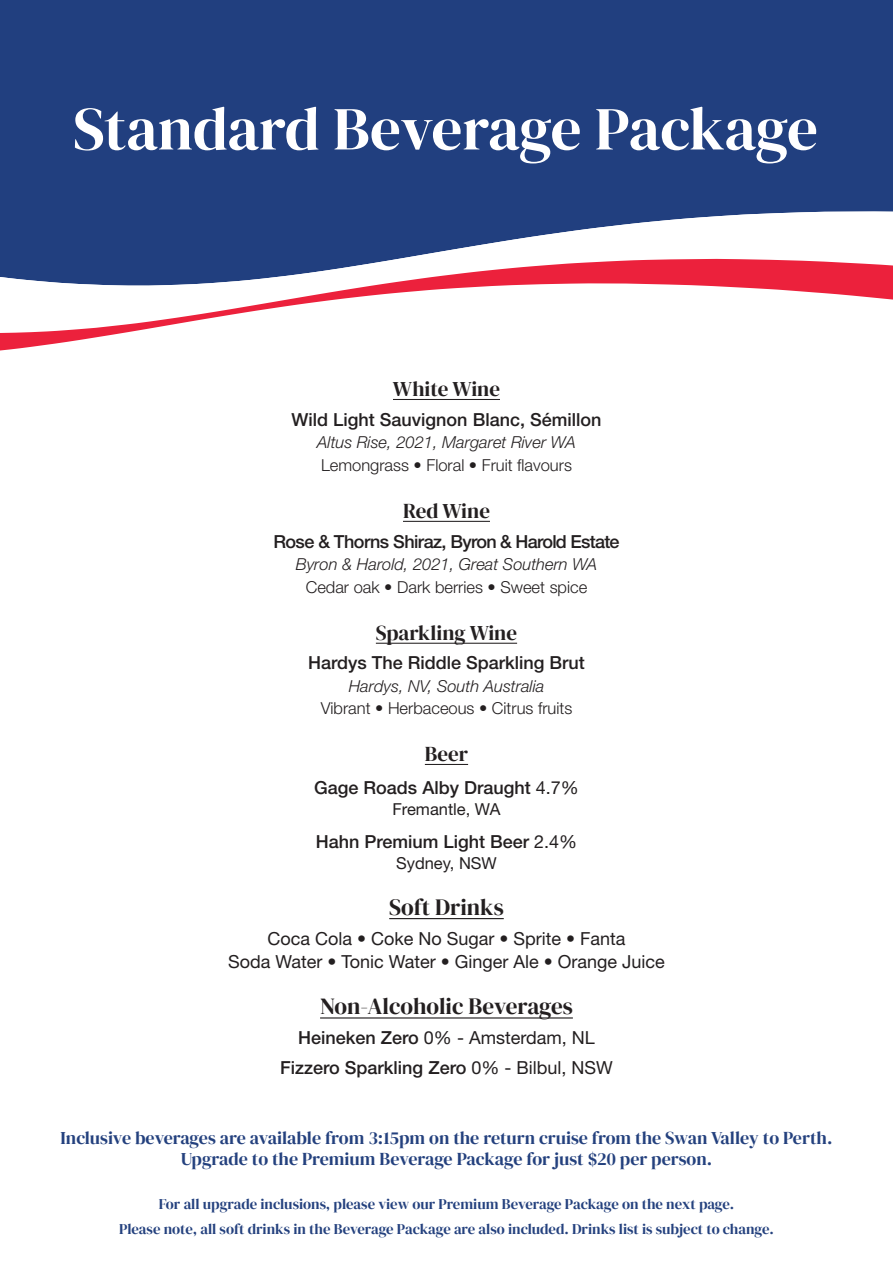
<style>
.page{position:relative;width:893px;height:1263px;background:#fff}
.page>*{position:absolute;margin:0;border:0;box-sizing:border-box;transform-origin:0 0}
.t1{font:61.05px "DM Serif Display";letter-spacing:-.005em;color:#fff}
.Menu_subheadings{font:23.1px "DM Serif Display";color:#231f20}
.Menu_subheadings-2{font:21px "DM Serif Display";color:#231f20}
.t2{font:500 18px "Helvetica Neue LT Std";color:#231f20}
.t3{font:18px/21.6px "DM Serif Display";color:#24417e;text-align:center}
.t4{font:18px "Helvetica Neue LT Std";color:#231f20}
.t5{font:500 18px "Helvetica Neue LT Std";letter-spacing:-.04em;color:#231f20}
.t6{font:300 16.5px "Helvetica Neue LT Std";color:#231f20}
.t7{font:italic 300 16.5px "Helvetica Neue LT Std";color:#231f20}
.t8{font:16.5px "Helvetica Neue LT Std";color:#231f20}
.t9{font:14.7px "DM Serif Display";color:#24417e}
.s1{font-weight:400}
.s2{font-weight:500}
</style>
<div class="page">
<div style="left:0;top:0;width:893px;height:211px;background:#213f7f"></div>
<svg style="left:0;top:211px;width:893px;height:48px;fill:#213f7f"></svg>
<svg style="left:0;top:259px;width:893px;height:92px"></svg>
<hr style="left:393px;top:399px;width:107px;height:1px;background:#231f20">
<hr style="left:403px;top:521px;width:87px;height:1px;background:#231f20">
<hr style="left:376px;top:643px;width:141px;height:1px;background:#231f20">
<hr style="left:425px;top:764px;width:43px;height:1px;background:#231f20">
<hr style="left:389px;top:918px;width:115px;height:1px;background:#231f20">
<hr style="left:320px;top:1017px;width:253px;height:1px;background:#231f20">
<p class="t1" style="left:73px;top:94px;width:746px">Standard Beverage Package</p>
<p class="Menu_subheadings-2" style="left:393px;top:377px;width:108px">White Wine</p>
<p class="t2" style="left:292px;top:409px;width:311px">Wild Light Sauvignon Blanc, Sémillon</p>
<p class="t7" style="left:317px;top:432px;width:260px">Altus Rise, 2021, Margaret River WA</p>
<p class="t6" style="left:321px;top:455px;width:252px">Lemongrass • Floral • Fruit flavours</p>
<p class="Menu_subheadings-2" style="left:403px;top:498px;width:88px">Red Wine</p>
<p class="t5" style="left:273px;top:530px;width:348px">Rose &amp; Thorns Shiraz, Byron &amp; Harold Estate</p>
<p class="t7" style="left:296px;top:554px;width:303px">Byron &amp; Harold, 2021, Great Southern WA</p>
<p class="t6" style="left:306px;top:577px;width:283px">Cedar oak • Dark berries • Sweet spice</p>
<p class="Menu_subheadings-2" style="left:376px;top:620px;width:143px">Sparkling Wine</p>
<p class="t2" style="left:308px;top:652px;width:278px">Hardys The Riddle Sparkling Brut</p>
<p class="t7" style="left:349px;top:676px;width:197px">Hardys, NV, South Australia</p>
<p class="t6" style="left:321px;top:698px;width:253px">Vibrant • Herbaceous • Citrus fruits</p>
<p class="Menu_subheadings-2" style="left:425px;top:741px;width:45px">Beer</p>
<p class="t2" style="left:314px;top:776px;width:266px">Gage Roads Alby Draught <span class="s1">4.7%</span></p>
<p class="t8" style="left:392px;top:799px;width:110px">Fremantle, WA</p>
<p class="t2" style="left:316px;top:830px;width:263px">Hahn Premium Light Beer <span class="s1">2.4%</span></p>
<p class="t8" style="left:396px;top:853px;width:102px">Sydney, NSW</p>
<p class="Menu_subheadings" style="left:389px;top:894px;width:116px">Soft Drinks</p>
<p class="t4" style="left:267px;top:928px;width:360px">Coca Cola • Coke No Sugar • Sprite • Fanta</p>
<p class="t4" style="left:228px;top:951px;width:438px">Soda Water • Tonic Water • Ginger Ale • Orange Juice</p>
<p class="Menu_subheadings" style="left:320px;top:993px;width:254px">Non-Alcoholic Beverages</p>
<p class="t4" style="left:298px;top:1027px;width:298px"><span class="s2">Heineken Zero</span> 0% - Amsterdam, NL</p>
<p class="t2" style="left:280px;top:1057px;width:334px">Fizzero Sparkling Zero <span class="s1">0% - Bilbul, NSW</span></p>
<p class="t3" style="left:61px;top:1127px;width:773px">Inclusive beverages are available from 3:15pm on the return cruise from the Swan Valley to Perth.<br>Upgrade to the Premium Beverage Package for just $20 per person.</p>
<p class="t9" style="left:159px;top:1195px;width:577px">For all upgrade inclusions, please view our Premium Beverage Package on the next page.</p>
<p class="t9" style="left:119px;top:1220px;width:656px">Please note, all soft drinks in the Beverage Package are also included. Drinks list is subject to change.</p>
</div>
